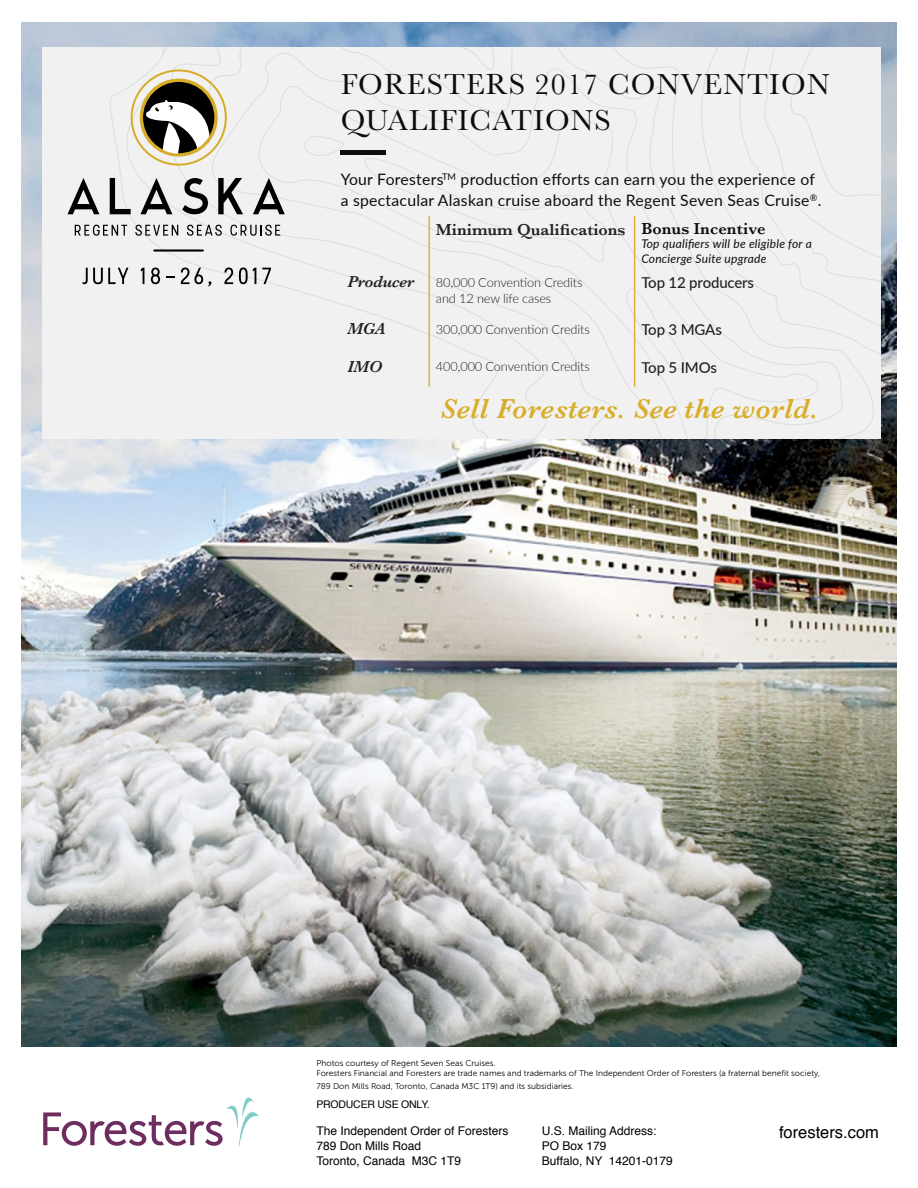
<style>
.page{position:relative;width:918px;height:1188px;background:#fff}
.page>*{position:absolute;margin:0;border:0;box-sizing:border-box;transform-origin:0 0}
.t1{font:30px/35.4px "Baskerville";letter-spacing:.035em;color:#0b0c0e}
.t2{font:italic 600 28.5px "Baskerville";letter-spacing:.015em;color:#d8ae29}
.t3{font:600 16.5px "Baskerville";color:#222122}
.t4{font:italic 600 16.5px "Baskerville";letter-spacing:-.01em;color:#222122}
.t5{font:16.5px "Helvetica";color:#000}
.t6{font:15.75px/21px "Lato";letter-spacing:.015em;color:#0d0d0e}
.t7{font:500 15px "Lato";letter-spacing:-.01em;color:#222122}
.t8{font:300 12.75px/16.5px "Lato";letter-spacing:-.01em;color:#222122}
.t9{font:12px/15px "Helvetica";color:#000}
.t10{font:italic 12px/14.4px "Lato";letter-spacing:.02em;color:#0d0d0e}
.t11{font:10.5px "Helvetica";letter-spacing:-.02em;color:#000}
.t12{font:8.4px/10.1px "Museo Sans 300";color:#000}
.s1{color:#0d0d0e}
</style>
<div class="page">
<img style="left:22px;top:22px;width:874px;height:1024px">
<div style="left:42px;top:47px;width:838px;height:391px;background:#f1f1f2"></div>
<svg style="left:318px;top:297px;width:562px;height:141px"></svg>
<svg style="left:111px;top:264px;width:769px;height:33px"></svg>
<svg style="left:67px;top:47px;width:813px;height:217px"></svg>
<svg style="left:43px;top:1098px;width:216px;height:48px"></svg>
<hr style="left:341px;top:150px;width:45px;height:4px;background:#0d0d0e">
<hr style="left:428px;top:216px;width:2px;height:54px;background:#dbb33c">
<hr style="left:634px;top:216px;width:1px;height:54px;background:#dbb33c">
<hr style="left:428px;top:270px;width:2px;height:47px;background:#dbb33c">
<hr style="left:634px;top:270px;width:1px;height:47px;background:#dbb33c">
<hr style="left:428px;top:317px;width:2px;height:37px;background:#dbb33c">
<hr style="left:634px;top:317px;width:1px;height:37px;background:#dbb33c">
<hr style="left:428px;top:354px;width:2px;height:33px;background:#dbb33c">
<hr style="left:634px;top:354px;width:1px;height:33px;background:#dbb33c">
<hr style="left:154px;top:249px;width:49px;height:3px;background:#000">
<svg style="left:131px;top:69px;width:96px;height:97px"></svg>
<svg style="left:82px;top:268px;width:46px;height:16px"></svg>
<svg style="left:141px;top:268px;width:3px;height:16px"></svg>
<svg style="left:151px;top:268px;width:9px;height:16px"></svg>
<svg style="left:166px;top:276px;width:8px;height:2px"></svg>
<svg style="left:181px;top:268px;width:31px;height:19px"></svg>
<svg style="left:224px;top:268px;width:9px;height:16px"></svg>
<svg style="left:239px;top:268px;width:17px;height:16px"></svg>
<svg style="left:262px;top:268px;width:9px;height:16px"></svg>
<svg style="left:75px;top:225px;width:52px;height:11px"></svg>
<svg style="left:135px;top:225px;width:43px;height:11px"></svg>
<svg style="left:187px;top:225px;width:35px;height:11px"></svg>
<svg style="left:230px;top:225px;width:50px;height:11px"></svg>
<svg style="left:68px;top:178px;width:31px;height:36px"></svg>
<svg style="left:110px;top:178px;width:21px;height:36px"></svg>
<svg style="left:140px;top:178px;width:32px;height:36px"></svg>
<svg style="left:182px;top:178px;width:26px;height:36px"></svg>
<svg style="left:218px;top:178px;width:25px;height:36px"></svg>
<svg style="left:253px;top:178px;width:32px;height:36px"></svg>
<h1 class="t1" style="left:341px;top:67px;width:490px">FORESTERS <span class="s1">2017 CONVENTION<br></span>QUALIFICATIONS</h1>
<h3 class="t6" style="left:341px;top:168px;width:482px">Your Foresters<sup>TM</sup> production efforts can earn you the experience of a spectacular Alaskan cruise aboard the Regent Seven Seas Cruise<sup>®</sup>.</h3>
<h3 class="t3" style="left:436px;top:218px;width:331px">Minimum Qualifications <span class="s1">Bonus Incentive</span></h3>
<h3 class="t10" style="left:641px;top:236px;width:172px">Top qualifiers will be eligible for a<br>Concierge Suite upgrade</h3>
<h3 class="t4" style="left:347px;top:271px;width:69px">Producer</h3>
<h3 class="t8" style="left:436px;top:273px;width:148px">80,000 Convention Credits and 12 new life cases</h3>
<h3 class="t7" style="left:641px;top:272px;width:114px">Top 12 producers</h3>
<h3 class="t4" style="left:347px;top:318px;width:39px">MGA</h3>
<h3 class="t8" style="left:436px;top:320px;width:155px">300,000 Convention Credits</h3>
<h3 class="t7" style="left:641px;top:319px;width:82px">Top 3 MGAs</h3>
<h3 class="t4" style="left:347px;top:356px;width:36px">IMO</h3>
<h3 class="t8" style="left:436px;top:358px;width:155px">400,000 Convention Credits</h3>
<h3 class="t7" style="left:641px;top:357px;width:77px">Top 5 IMOs</h3>
<h2 class="t2" style="left:441px;top:390px;width:379px">Sell Foresters. See the world.</h2>
<p class="t12" style="left:316px;top:1058px;width:505px">Photos courtesy of Regent Seven Seas Cruises.<br>Foresters Financial and Foresters are trade names and trademarks of The Independent Order of Foresters (a fraternal benefit society,</p>
<p class="t12" style="left:316px;top:1081px;width:259px">789 Don Mills Road, Toronto, Canada M3C 1T9) and its subsidiaries.</p>
<p class="t11" style="left:316px;top:1097px;width:115px">PRODUCER USE ONLY.</p>
<h3 class="t9" style="left:316px;top:1123px;width:194px">The Independent Order of Foresters</h3>
<h3 class="t5" style="left:779px;top:1120px;width:101px">foresters.com</h3>
<h3 class="t9" style="left:316px;top:1138px;width:146px">789 Don Mills Road<br>Toronto, Canada M3C 1T9</h3>
<h3 class="t9" style="left:542px;top:1123px;width:132px">U.S. Mailing Address:<br>PO Box 179<br>Buffalo, NY 14201-0179</h3>
</div>
